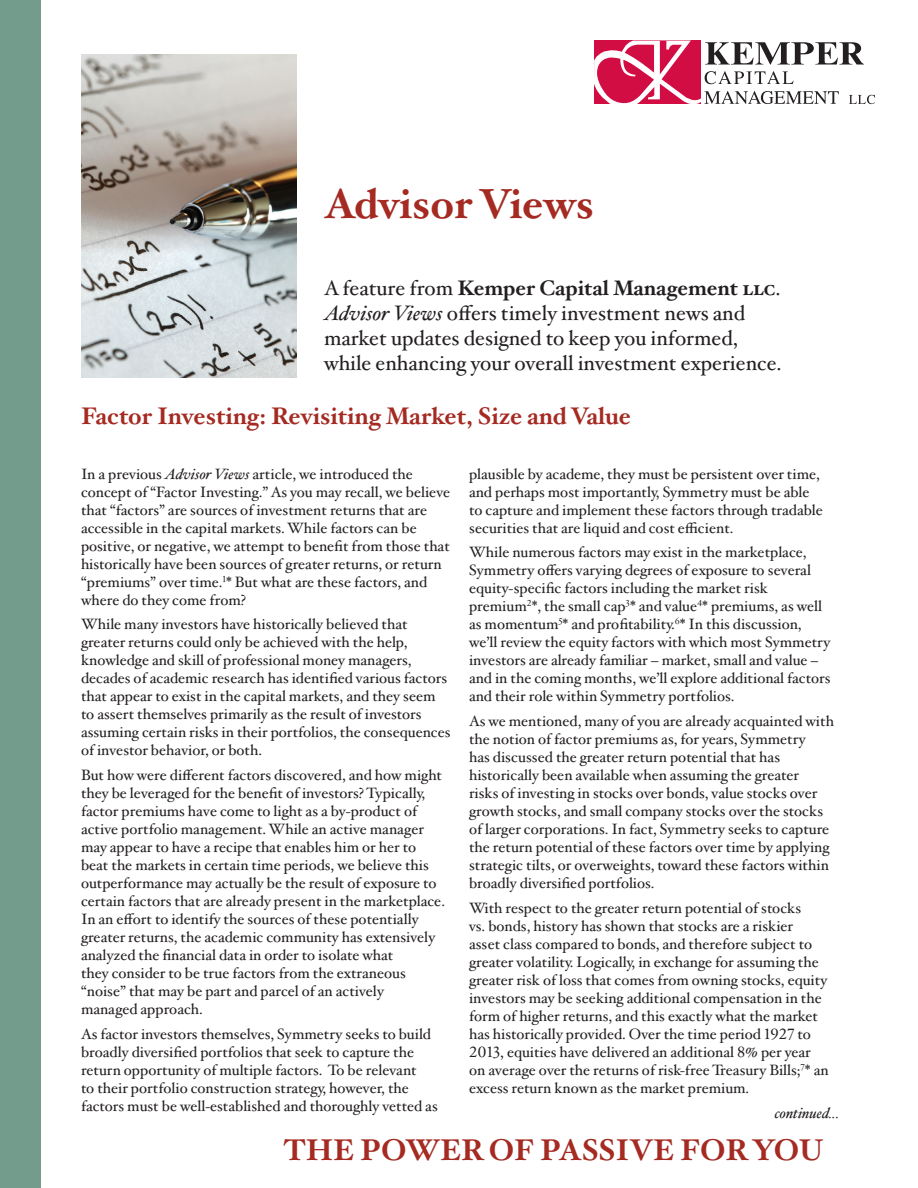
<style>
.page{position:relative;width:918px;height:1188px;background:#fff}
.page>*{position:absolute;margin:0;border:0;box-sizing:border-box;transform-origin:0 0}
.t1{font:700 42px "Hoefler Txt";letter-spacing:-.025em;color:#a42a22}
.t2{font:700 30px "Hoefler Txt";color:#a42a22}
.t3{font:700 24px "Hoefler Txt";color:#a42a22}
.t4{font:21px/25.2px "Hoefler Txt";color:#231f20}
.t5{font:15px/18px "Hoefler Txt";color:#231f20}
.t6{font:italic 15px "Hoefler Txt";color:#231f20}
.s1{font-weight:700}
.s2{font-style:italic}
</style>
<div class="page">
<div style="left:0;top:0;width:40px;height:1188px;background:#749c8c"></div>
<svg style="left:594px;top:41px;width:281px;height:63px"></svg>
<img style="left:81px;top:54px;width:216px;height:324px">
<h1 class="t1" style="left:324px;top:172px;width:272px">Advisor Views</h1>
<h3 class="t4" style="left:324px;top:274px;width:459px">A feature from <span class="s1">Kemper Capital Management llc</span>.<br><span class="s2">Advisor Views</span> offers timely investment news and market updates designed to keep you informed, while enhancing your overall investment experience.</h3>
<h3 class="t3" style="left:81px;top:397px;width:552px">Factor Investing: Revisiting Market, Size and Value</h3>
<p class="t5" style="left:81px;top:464px;width:371px">In a previous <span class="s2">Advisor Views</span> article, we introduced the concept of “Factor Investing.” As you may recall, we believe that “factors” are sources of investment returns that are accessible in the capital markets. While factors can be positive, or negative, we attempt to benefit from those that historically have been sources of greater returns, or return “premiums” over time.<sup>1</sup>* But what are these factors, and where do they come from?</p>
<p class="t5" style="left:81px;top:615px;width:371px">While many investors have historically believed that greater returns could only be achieved with the help, knowledge and skill of professional money managers, decades of academic research has identified various factors that appear to exist in the capital markets, and they seem to assert themselves primarily as the result of investors assuming certain risks in their portfolios, the consequences of investor behavior, or both.</p>
<p class="t5" style="left:81px;top:765px;width:366px">But how were different factors discovered, and how might they be leveraged for the benefit of investors? Typically, factor premiums have come to light as a by-product of active portfolio management. While an active manager may appear to have a recipe that enables him or her to beat the markets in certain time periods, we believe this outperformance may actually be the result of exposure to certain factors that are already present in the marketplace.<br>In an effort to identify the sources of these potentially greater returns, the academic community has extensively analyzed the financial data in order to isolate what<br>they consider to be true factors from the extraneous “noise” that may be part and parcel of an actively<br>managed approach.</p>
<p class="t5" style="left:81px;top:1024px;width:358px">As factor investors themselves, Symmetry seeks to build broadly diversified portfolios that seek to capture the return opportunity of multiple factors. To be relevant<br>to their portfolio construction strategy, however, the factors must be well-established and thoroughly vetted as</p>
<p class="t5" style="left:469px;top:464px;width:355px">plausible by academe, they must be persistent over time, and perhaps most importantly, Symmetry must be able to capture and implement these factors through tradable securities that are liquid and cost efficient.</p>
<p class="t5" style="left:469px;top:543px;width:363px">While numerous factors may exist in the marketplace, Symmetry offers varying degrees of exposure to several equity-specific factors including the market risk premium<sup>2</sup>*, the small cap<sup>3</sup>* and value<sup>4</sup>* premiums, as well as momentum<sup>5</sup>* and profitability.<sup>6</sup>* In this discussion, we’ll review the equity factors with which most Symmetry investors are already familiar – market, small and value – and in the coming months, we’ll explore additional factors and their role within Symmetry portfolios.</p>
<p class="t5" style="left:469px;top:711px;width:366px">As we mentioned, many of you are already acquainted with the notion of factor premiums as, for years, Symmetry<br>has discussed the greater return potential that has historically been available when assuming the greater<br>risks of investing in stocks over bonds, value stocks over growth stocks, and small company stocks over the stocks of larger corporations. In fact, Symmetry seeks to capture the return potential of these factors over time by applying strategic tilts, or overweights, toward these factors within broadly diversified portfolios.</p>
<p class="t5" style="left:469px;top:898px;width:361px">With respect to the greater return potential of stocks<br>vs. bonds, history has shown that stocks are a riskier<br>asset class compared to bonds, and therefore subject to greater volatility. Logically, in exchange for assuming the greater risk of loss that comes from owning stocks, equity investors may be seeking additional compensation in the form of higher returns, and this exactly what the market has historically provided. Over the time period 1927 to 2013, equities have delivered an additional 8% per year on average over the returns of risk-free Treasury Bills;<sup>7</sup>* an excess return known as the market premium.</p>
<p class="t6" style="left:775px;top:1104px;width:66px">continued...</p>
<h2 class="t2" style="left:284px;top:1126px;width:541px">The Power of Passive for You</h2>
</div>
